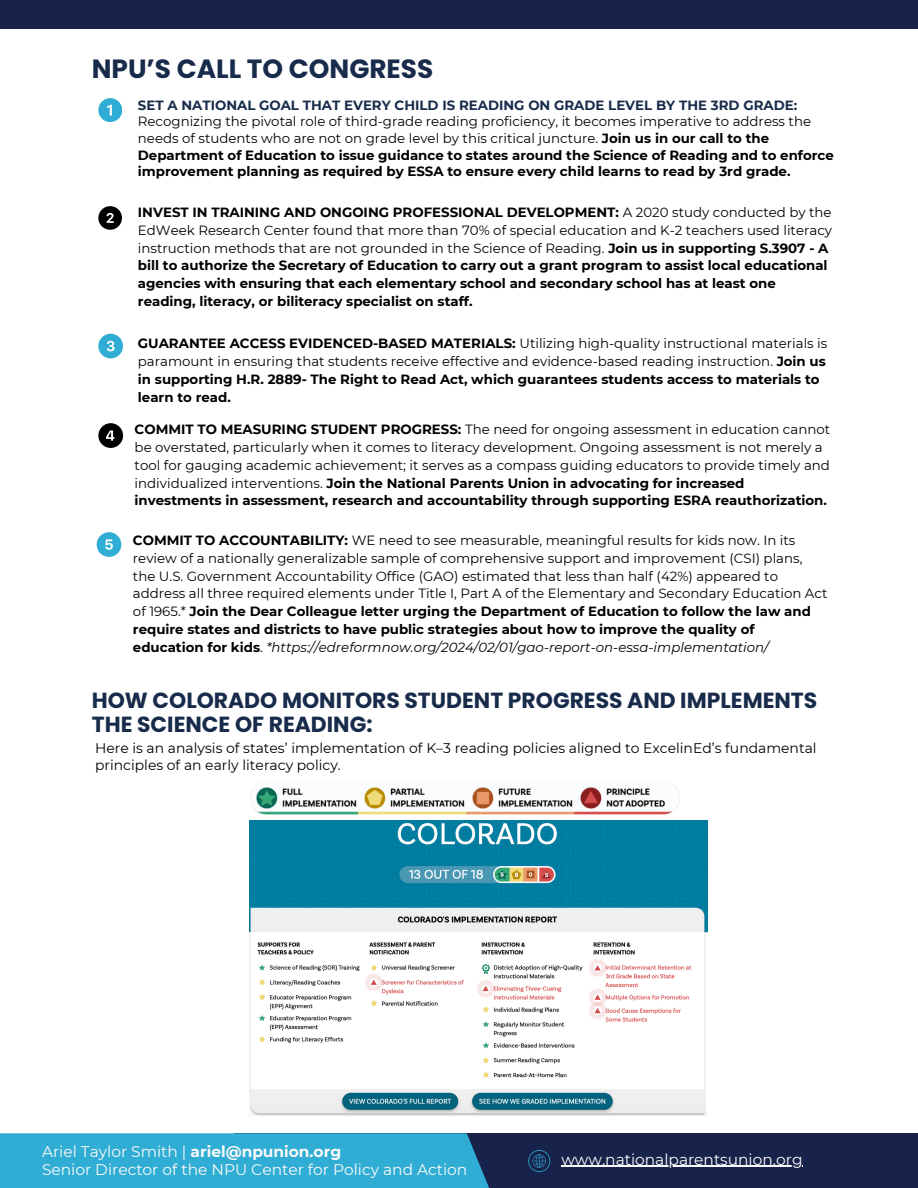
<style>
.page{position:relative;width:918px;height:1188px;background:#fff}
.page>*{position:absolute;margin:0;border:0;box-sizing:border-box;transform-origin:0 0}
.t1{font:700 26.4px "Poppins";color:#182b4b}
.t2{font:700 21.9px/23.7px "Poppins";color:#182b4b}
.t3{font:15.45px/18px "Montserrat";color:#fafafa}
.t4{font:13.95px/17.7px "Montserrat";color:#000}
.t5{font:700 13.35px/17.9px "Montserrat";color:#000}
.t6{font:13.35px/17.9px "Montserrat";color:#000}
.t7{font:700 13.35px "Montserrat";color:#182b4b}
.s1{font-weight:400}
.s2{font-weight:700}
.s3{font-style:italic}
</style>
<div class="page">
<div style="left:234px;top:1133px;width:684px;height:55px;background:#18234b"></div>
<svg style="left:0;top:1133px;width:650px;height:55px;fill:#30add4"></svg>
<div style="left:0;top:0;width:918px;height:29px;background:#18234b"></div>
<img style="left:249px;top:781px;width:435px;height:40px">
<img style="left:249px;top:821px;width:458px;height:295px">
<svg style="left:528px;top:1150px;width:22px;height:22px"></svg>
<hr style="left:561px;top:1166px;width:242px;height:1px;background:#fafafa">
<svg style="left:98px;top:98px;width:24px;height:24px"></svg>
<svg style="left:98px;top:206px;width:24px;height:24px"></svg>
<svg style="left:98px;top:334px;width:25px;height:24px"></svg>
<svg style="left:98px;top:423px;width:25px;height:25px"></svg>
<svg style="left:97px;top:532px;width:24px;height:25px"></svg>
<h1 class="t1" style="left:92px;top:50px;width:343px">NPU’S CALL TO CONGRESS</h1>
<p class="t7" style="left:138px;top:97px;width:661px">SET A NATIONAL GOAL THAT EVERY CHILD IS READING ON GRADE LEVEL BY THE 3RD GRADE:</p>
<p class="t5" style="left:138px;top:113px;width:697px;line-height:16.6px"><span class="s1">Recognizing the pivotal role of third-grade reading proficiency, it becomes imperative to address the needs of students who are not on grade level by this critical juncture.</span> Join us in our call to the Department of Education to issue guidance to states around the Science of Reading and to enforce improvement planning as required by ESSA to ensure every child learns to read by 3rd grade.</p>
<p class="t5" style="left:138px;top:203px;width:696px">INVEST IN TRAINING AND ONGOING PROFESSIONAL DEVELOPMENT: <span class="s1">A 2020 study conducted by the EdWeek Research Center found that more than 70% of special education and K-2 teachers used literacy instruction methods that are not grounded in the Science of Reading.</span> Join us in supporting S.3907 - A bill to authorize the Secretary of Education to carry out a grant program to assist local educational agencies with ensuring that each elementary school and secondary school has at least one reading, literacy, or biliteracy specialist on staff.</p>
<p class="t5" style="left:138px;top:335px;width:691px">GUARANTEE ACCESS EVIDENCED-BASED MATERIALS: <span class="s1">Utilizing high-quality instructional materials is paramount in ensuring that students receive effective and evidence-based reading instruction.</span> Join us in supporting H.R. 2889- The Right to Read Act, which guarantees students access to materials to learn to read.</p>
<p class="t6" style="left:135px;top:420px;width:697px"><span class="s2">COMMIT TO MEASURING STUDENT PROGRESS:</span> The need for ongoing assessment in education cannot be overstated, particularly when it comes to literacy development. Ongoing assessment is not merely a tool for gauging academic achievement; it serves as a compass guiding educators to provide timely and individualized interventions. <span class="s2">Join the National Parents Union in advocating for increased investments in assessment, research and accountability through supporting ESRA reauthorization.</span></p>
<p class="t6" style="left:133px;top:531px;width:696px"><span class="s2">COMMIT TO ACCOUNTABILITY:</span> WE need to see measurable, meaningful results for kids now. In its review of a nationally generalizable sample of comprehensive support and improvement (CSI) plans, the U.S. Government Accountability Office (GAO) estimated that less than half (42%) appeared to address all three required elements under Title I, Part A of the Elementary and Secondary Education Act of 1965.* <span class="s2">Join the Dear Colleague letter urging the Department of Education to follow the law and require states and districts to have public strategies about how to improve the quality of education for kids</span>. <span class="s3">*https://edreformnow.org/2024/02/01/gao-report-on-essa-implementation/</span></p>
<h2 class="t2" style="left:92px;top:688px;width:727px">HOW COLORADO MONITORS STUDENT PROGRESS AND IMPLEMENTS<br>THE SCIENCE OF READING:</h2>
<p class="t4" style="left:95px;top:739px;width:723px">Here is an analysis of states’ implementation of K–3 reading policies aligned to ExcelinEd’s fundamental principles of an early literacy policy.</p>
<p class="t3" style="left:42px;top:1142px;width:427px">Ariel Taylor Smith | <span class="s2">ariel@npunion.org<br></span>Senior Director of the NPU Center for Policy and Action</p>
<p class="t3" style="left:561px;top:1150px;width:243px">www.nationalparentsunion.org</p>
</div>
